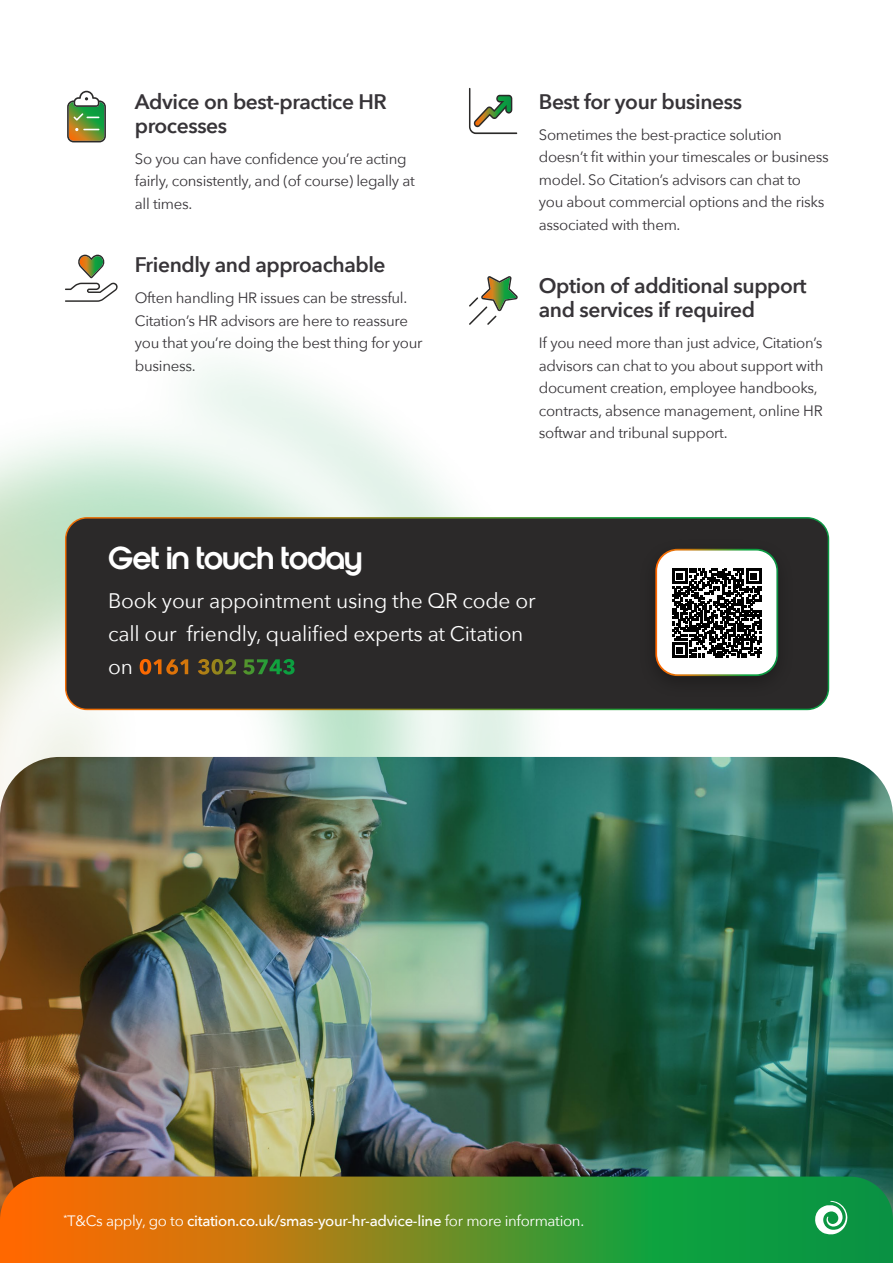
<style>
.page{position:relative;width:893px;height:1263px;background:#fff}
.page>*{position:absolute;margin:0;border:0;box-sizing:border-box;transform-origin:0 0}
.t1{font:700 30px "NE Orange";letter-spacing:-.02em;color:#fff}
.t2{font:600 21px/24px "Avenir Next";letter-spacing:-.02em;color:#373438}
.t3{font:21px/33px "Avenir Next";letter-spacing:-.01em;color:#fff}
.t4{font:15px/22.5px "Avenir Next";letter-spacing:-.02em;color:#373438}
.t5{font:500 15px "Avenir Next";letter-spacing:-.02em;color:#fff}
.s1{font-weight:700}
.s2{font-weight:400}
</style>
<div class="page">
<img style="left:623px;top:757px;width:270px;height:419px">
<img style="left:0;top:365px;width:623px;height:811px">
<svg style="left:65px;top:255px;width:53px;height:47px"></svg>
<svg style="left:469px;top:88px;width:48px;height:46px"></svg>
<svg style="left:469px;top:276px;width:49px;height:49px"></svg>
<svg style="left:0;top:1176px;width:893px;height:87px;background:#758824"></svg>
<svg style="left:815px;top:1201px;width:32px;height:33px"></svg>
<svg style="left:67px;top:91px;width:39px;height:51px"></svg>
<div style="left:66px;top:518px;width:762px;height:191px;background:#2b2929;border-radius:21px"></div>
<div style="left:65px;top:517px;width:764px;height:193px;border:2px solid #fff;border-radius:21px"></div>
<div style="left:656px;top:550px;width:121px;height:125px;background:#fff;border-radius:21px"></div>
<div style="left:655px;top:549px;width:123px;height:127px;border:2px solid #fff;border-radius:21px"></div>
<svg style="left:672px;top:569px;width:89px;height:89px"></svg>
<h2 class="t2" style="left:135px;top:89px;width:253px">Advice on best-practice HR processes</h2>
<p class="t4" style="left:135px;top:147px;width:281px">So you can have confidence you’re acting fairly, consistently, and (of course) legally at all times.</p>
<h2 class="t2" style="left:135px;top:253px;width:252px">Friendly and approachable</h2>
<p class="t4" style="left:135px;top:286px;width:289px">Often handling HR issues can be stressful.<br>Citation’s HR advisors are here to reassure you that you’re doing the best thing for your business.</p>
<h1 class="t1" style="left:108px;top:540px;width:256px">Get in touch today</h1>
<h2 class="t2" style="left:539px;top:89px;width:205px">Best for your business</h2>
<p class="t4" style="left:539px;top:123px;width:291px">Sometimes the best-practice solution doesn’t fit within your timescales or business model. So Citation’s advisors can chat to you about commercial options and the risks associated with them.</p>
<h2 class="t2" style="left:539px;top:274px;width:269px">Option of additional support and services if required</h2>
<p class="t4" style="left:539px;top:331px;width:286px">If you need more than just advice, Citation’s advisors can chat to you about support with document creation, employee handbooks, contracts, absence management, online HR softwar and tribunal support.</p>
<h2 class="t3" style="left:108px;top:583px;width:429px">Book your appointment using the QR code or call our friendly, qualified experts at Citation on <span class="s1">0161 302 5743</span></h2>
<p class="t5" style="left:63px;top:1208px;width:522px"><sup>*</sup><span class="s2">T&amp;Cs apply, go to</span> citation.co.uk/smas-your-hr-advice-line <span class="s2">for more information.</span></p>
</div>
